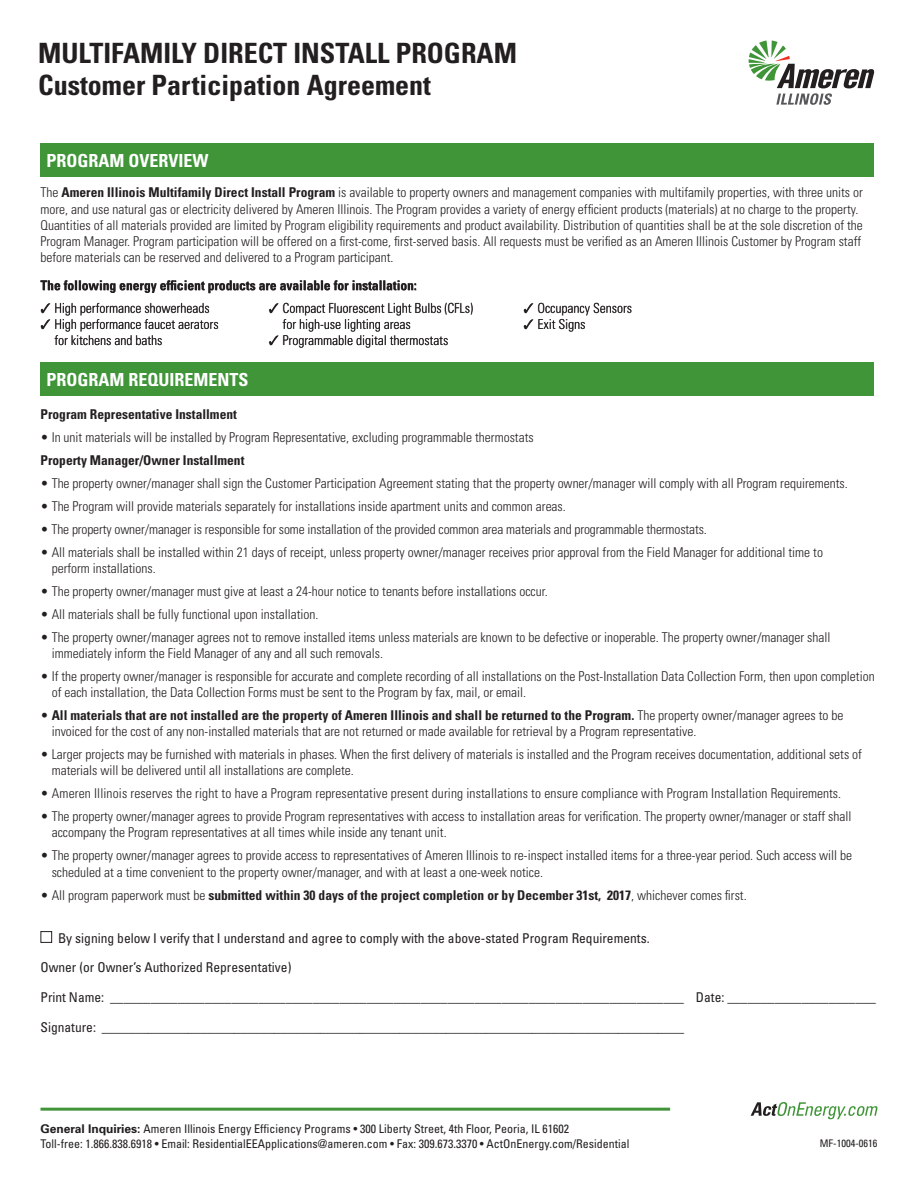
<style>
.page{position:relative;width:918px;height:1188px;background:#fff}
.page>*{position:absolute;margin:0;border:0;box-sizing:border-box;transform-origin:0 0}
.t1{font:700 condensed 27.9px "Univers";color:#231f20}
.t2{font:700 condensed 18px "Univers";color:#fff}
.t3{font:300 condensed 13.5px/16.2px "Univers LT Std";color:#231f20}
.t4{font:condensed 13.5px "Univers";color:#231f20}
.t5{font:700 condensed 13.5px "Univers";color:#231f20}
.t6{font:700 condensed 13.5px "Univers LT Std";color:#231f20}
.t7{font:condensed 12px "Univers";color:#231f20}
.t8{font:condensed 10.5px "Univers";color:#231f20}
.s1{font-family:"Univers";font-weight:700}
.s2{font-weight:300}
.s3{font-weight:700;font-stretch:normal}
</style>
<div class="page">
<div style="left:40px;top:143px;width:834px;height:33px;background:#3f9537"></div>
<div style="left:40px;top:362px;width:834px;height:34px;background:#3f9537"></div>
<div style="left:40px;top:931px;width:12px;height:12px;border:1px solid #231f20"></div>
<svg style="left:524px;top:303px;width:107px;height:28px"></svg>
<svg style="left:269px;top:303px;width:204px;height:45px"></svg>
<svg style="left:41px;top:303px;width:177px;height:42px"></svg>
<svg style="left:41px;top:281px;width:375px;height:12px"></svg>
<svg style="left:749px;top:41px;width:125px;height:64px"></svg>
<hr style="left:40px;top:1108px;width:630px;height:3px;background:#3f9537">
<svg style="left:751px;top:1102px;width:127px;height:17px"></svg>
<p class="t1" style="left:38px;top:36px;width:480px">MULTIFAMILY DIRECT INSTALL PROGRAM</p>
<p class="t1" style="left:38px;top:68px;width:394px">Customer Participation Agreement</p>
<p class="t2" style="left:46px;top:149px;width:164px">PROGRAM OVERVIEW</p>
<p class="t3" style="left:40px;top:184px;width:824px">The <span class="s1">Ameren Illinois Multifamily Direct Install Program</span> is available to property owners and management companies with multifamily properties, with three units or more, and use natural gas or electricity delivered by Ameren Illinois. The Program provides a variety of energy efficient products (materials) at no charge to the property.<br>Quantities of all materials provided are limited by Program eligibility requirements and product availability. Distribution of quantities shall be at the sole discretion of the Program Manager. Program participation will be offered on a first-come, first-served basis. All requests must be verified as an Ameren Illinois Customer by Program staff before materials can be reserved and delivered to a Program participant.</p>
<p class="t5" style="left:40px;top:277px;width:378px">The following energy efficient products are available for installation:</p>
<p class="t3" style="left:40px;top:300px;width:171px">✓ High performance showerheads</p>
<p class="t3" style="left:54px;top:316px;width:166px;text-indent:-14px">✓ High performance faucet aerators for kitchens and baths</p>
<p class="t3" style="left:283px;top:300px;width:192px;text-indent:-14px">✓ Compact Fluorescent Light Bulbs (CFLs) for high-use lighting areas</p>
<p class="t3" style="left:269px;top:332px;width:181px">✓ Programmable digital thermostats</p>
<p class="t2" style="left:46px;top:368px;width:204px">PROGRAM REQUIREMENTS</p>
<p class="t3" style="left:524px;top:300px;width:110px">✓ Occupancy Sensors</p>
<p class="t3" style="left:524px;top:316px;width:63px">✓ Exit Signs</p>
<p class="t5" style="left:40px;top:406px;width:198px">Program Representative Installment</p>
<p class="t3" style="left:40px;top:429px;width:495px">• In unit materials will be installed by Program Representative, excluding programmable thermostats</p>
<p class="t5" style="left:40px;top:452px;width:205px">Property Manager/Owner Installment</p>
<p class="t3" style="left:40px;top:475px;width:809px">• The property owner/manager shall sign the Customer Participation Agreement stating that the property owner/manager will comply with all Program requirements.</p>
<p class="t3" style="left:40px;top:498px;width:527px">• The Program will provide materials separately for installations inside apartment units and common areas.</p>
<p class="t3" style="left:40px;top:521px;width:668px">• The property owner/manager is responsible for some installation of the provided common area materials and programmable thermostats.</p>
<p class="t3" style="left:52px;top:544px;width:773px;text-indent:-11px">• All materials shall be installed within 21 days of receipt, unless property owner/manager receives prior approval from the Field Manager for additional time to perform installations.</p>
<p class="t3" style="left:41px;top:583px;width:509px">• The property owner/manager must give at least a 24-hour notice to tenants before installations occur.</p>
<p class="t3" style="left:41px;top:606px;width:280px">• All materials shall be fully functional upon installation.</p>
<p class="t3" style="left:52px;top:629px;width:780px;text-indent:-11px">• The property owner/manager agrees not to remove installed items unless materials are known to be defective or inoperable. The property owner/manager shall immediately inform the Field Manager of any and all such removals.</p>
<p class="t3" style="left:52px;top:668px;width:825px;text-indent:-11px">• If the property owner/manager is responsible for accurate and complete recording of all installations on the Post-Installation Data Collection Form, then upon completion of each installation, the Data Collection Forms must be sent to the Program by fax, mail, or email.</p>
<p class="t3" style="left:52px;top:707px;width:793px;text-indent:-11px">• <span class="s1">All materials that are not installed are the property of Ameren Illinois and shall be returned to the Program.</span> The property owner/manager agrees to be invoiced for the cost of any non-installed materials that are not returned or made available for retrieval by a Program representative.</p>
<p class="t3" style="left:52px;top:746px;width:812px;text-indent:-11px">• Larger projects may be furnished with materials in phases. When the first delivery of materials is installed and the Program receives documentation, additional sets of materials will be delivered until all installations are complete.</p>
<p class="t3" style="left:40px;top:785px;width:802px">• Ameren Illinois reserves the right to have a Program representative present during installations to ensure compliance with Program Installation Requirements.</p>
<p class="t3" style="left:52px;top:808px;width:801px;text-indent:-11px">• The property owner/manager agrees to provide Program representatives with access to installation areas for verification. The property owner/manager or staff shall accompany the Program representatives at all times while inside any tenant unit.</p>
<p class="t3" style="left:52px;top:848px;width:802px;text-indent:-11px">• The property owner/manager agrees to provide access to representatives of Ameren Illinois to re-inspect installed items for a three-year period. Such access will be scheduled at a time convenient to the property owner/manager, and with at least a one-week notice.</p>
<p class="t6" style="left:40px;top:886px;width:708px"><span class="s2">• All program paperwork must be</span> submitted within 30 days of the project completion or by December 31st, 2017<span class="s2">, whichever comes first.</span></p>
<p class="t4" style="left:58px;top:929px;width:593px">By signing below I verify that I understand and agree to comply with the above-stated Program Requirements.</p>
<p class="t4" style="left:40px;top:959px;width:252px">Owner (or Owner’s Authorized Representative)</p>
<p class="t4" style="left:40px;top:989px;width:837px">Print Name: _____________________________________________________________________________________ Date: ______________________</p>
<p class="t4" style="left:40px;top:1019px;width:645px">Signature: ________________________________________________________________________________________</p>
<p class="t7" style="left:40px;top:1121px;width:530px"><span class="s3">General Inquiries:</span> Ameren Illinois Energy Efficiency Programs • 300 Liberty Street, 4th Floor, Peoria, IL 61602</p>
<p class="t7" style="left:41px;top:1136px;width:591px">Toll-free: 1.866.838.6918 • Email: ResidentialEEApplications@ameren.com • Fax: 309.673.3370 • ActOnEnergy.com/Residential</p>
<p class="t8" style="left:820px;top:1137px;width:59px">MF-1004-0616</p>
</div>
